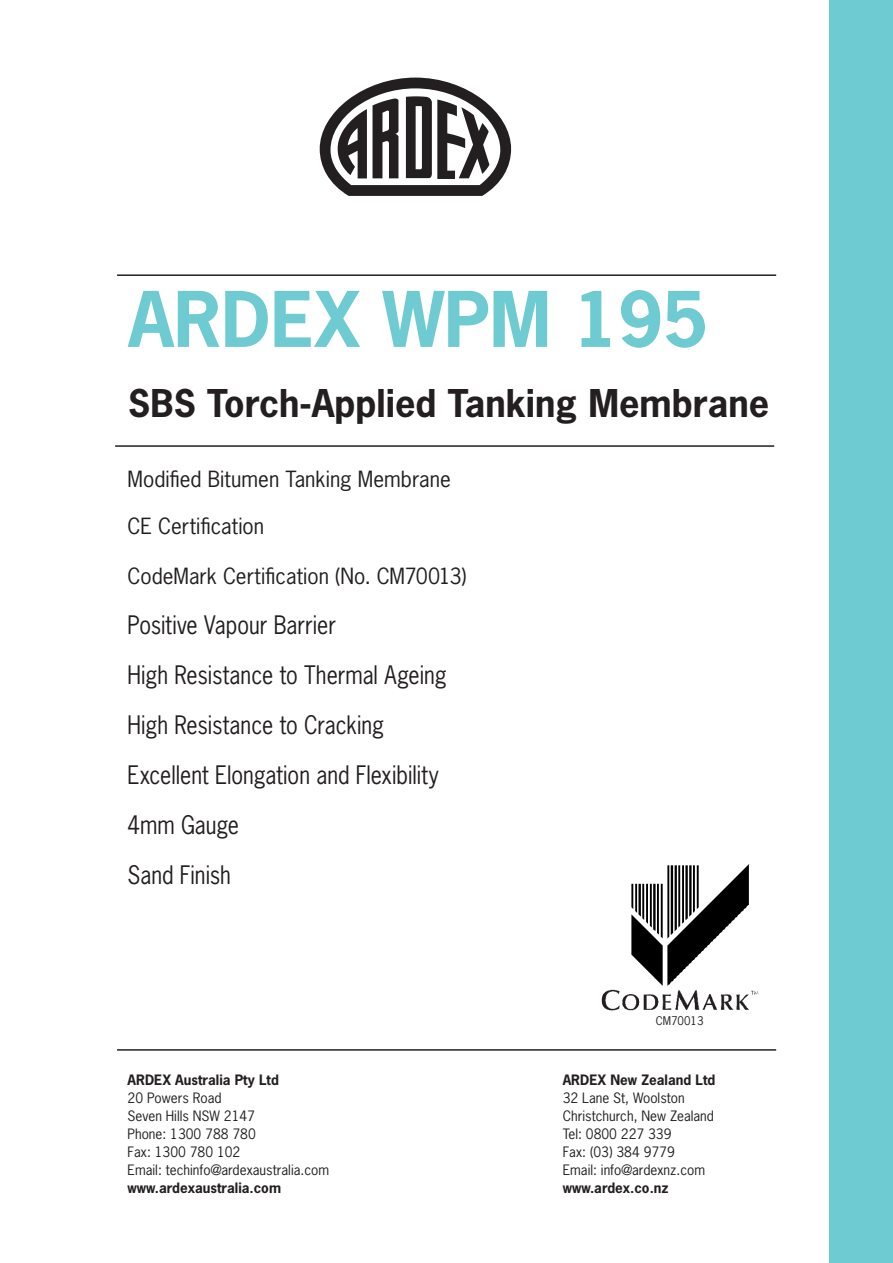
<style>
.page{position:relative;width:893px;height:1263px;background:#fff}
.page>*{position:absolute;margin:0;border:0;box-sizing:border-box;transform-origin:0 0}
.Paragraph_Style_2{font:700 72px "News Gothic Std";color:#6fcbd2}
.Paragraph_Style_2-2{font:700 36px "News Gothic Std";color:#231f20}
.Paragraph_Style_1{font:24px "News Gothic Std";color:#231f20;scale:.91 1}
.Paragraph_Style_1-2{font:21px "News Gothic Std";color:#231f20}
.Paragraph_Style_5{font:13.5px "News Gothic Std";color:#231f20}
.Paragraph_Style_5-2{font:700 13.5px "News Gothic Std";color:#231f20}
.Paragraph_Style_1-3{font:700 13.5px "News Gothic Std";color:#231f20}
.t1{font:11.25px "News Gothic Std";color:#231f20}
</style>
<div class="page">
<div style="left:829px;top:0;width:64px;height:1263px;background:#6fcbd2"></div>
<svg style="left:320px;top:78px;width:191px;height:118px"></svg>
<hr style="left:117px;top:274px;width:659px;height:2px;background:#231f20">
<hr style="left:115px;top:445px;width:659px;height:2px;background:#231f20">
<hr style="left:117px;top:1049px;width:659px;height:2px;background:#231f20">
<img style="left:601px;top:864px;width:158px;height:147px">
<p class="Paragraph_Style_2" style="left:128px;top:272px;width:581px">ARDEX WPM 195</p>
<p class="Paragraph_Style_2-2" style="left:128px;top:380px;width:642px">SBS Torch-Applied Tanking Membrane</p>
<p class="Paragraph_Style_1-2" style="left:128px;top:466px;width:325px">Modified Bitumen Tanking Membrane</p>
<p class="Paragraph_Style_1-2" style="left:128px;top:512px;width:138px">CE Certification</p>
<p class="Paragraph_Style_1-2" style="left:128px;top:562px;width:340px">CodeMark Certification (No. CM70013)</p>
<p class="Paragraph_Style_1" style="left:128px;top:609px;width:231px">Positive Vapour Barrier</p>
<p class="Paragraph_Style_1" style="left:128px;top:659px;width:352px">High Resistance to Thermal Ageing</p>
<p class="Paragraph_Style_1" style="left:128px;top:709px;width:283px">High Resistance to Cracking</p>
<p class="Paragraph_Style_1" style="left:128px;top:759px;width:344px">Excellent Elongation and Flexibility</p>
<p class="Paragraph_Style_1" style="left:128px;top:809px;width:124px">4mm Gauge</p>
<p class="Paragraph_Style_1" style="left:128px;top:859px;width:115px">Sand Finish</p>
<p class="Paragraph_Style_5-2" style="left:128px;top:1071px;width:153px">ARDEX Australia Pty Ltd</p>
<p class="Paragraph_Style_5" style="left:128px;top:1090px;width:96px">20 Powers Road</p>
<p class="Paragraph_Style_5" style="left:128px;top:1108px;width:129px">Seven Hills NSW 2147</p>
<p class="Paragraph_Style_5" style="left:128px;top:1126px;width:130px">Phone: 1300 788 780</p>
<p class="Paragraph_Style_5" style="left:128px;top:1144px;width:114px">Fax: 1300 780 102</p>
<p class="Paragraph_Style_5" style="left:128px;top:1162px;width:203px">Email: techinfo@ardexaustralia.com</p>
<p class="Paragraph_Style_1-3" style="left:128px;top:1179px;width:155px">www.ardexaustralia.com</p>
<p class="t1" style="left:656px;top:1014px;width:49px">CM70013</p>
<p class="Paragraph_Style_5-2" style="left:563px;top:1071px;width:154px">ARDEX New Zealand Ltd</p>
<p class="Paragraph_Style_5" style="left:563px;top:1089px;width:124px">32 Lane St, Woolston</p>
<p class="Paragraph_Style_5" style="left:563px;top:1107px;width:153px">Christchurch, New Zealand</p>
<p class="Paragraph_Style_5" style="left:563px;top:1125px;width:110px">Tel: 0800 227 339</p>
<p class="Paragraph_Style_5" style="left:563px;top:1143px;width:114px">Fax: (03) 384 9779</p>
<p class="Paragraph_Style_5" style="left:563px;top:1161px;width:144px">Email: info@ardexnz.com</p>
<p class="Paragraph_Style_1-3" style="left:563px;top:1179px;width:107px">www.ardex.co.nz</p>
</div>
